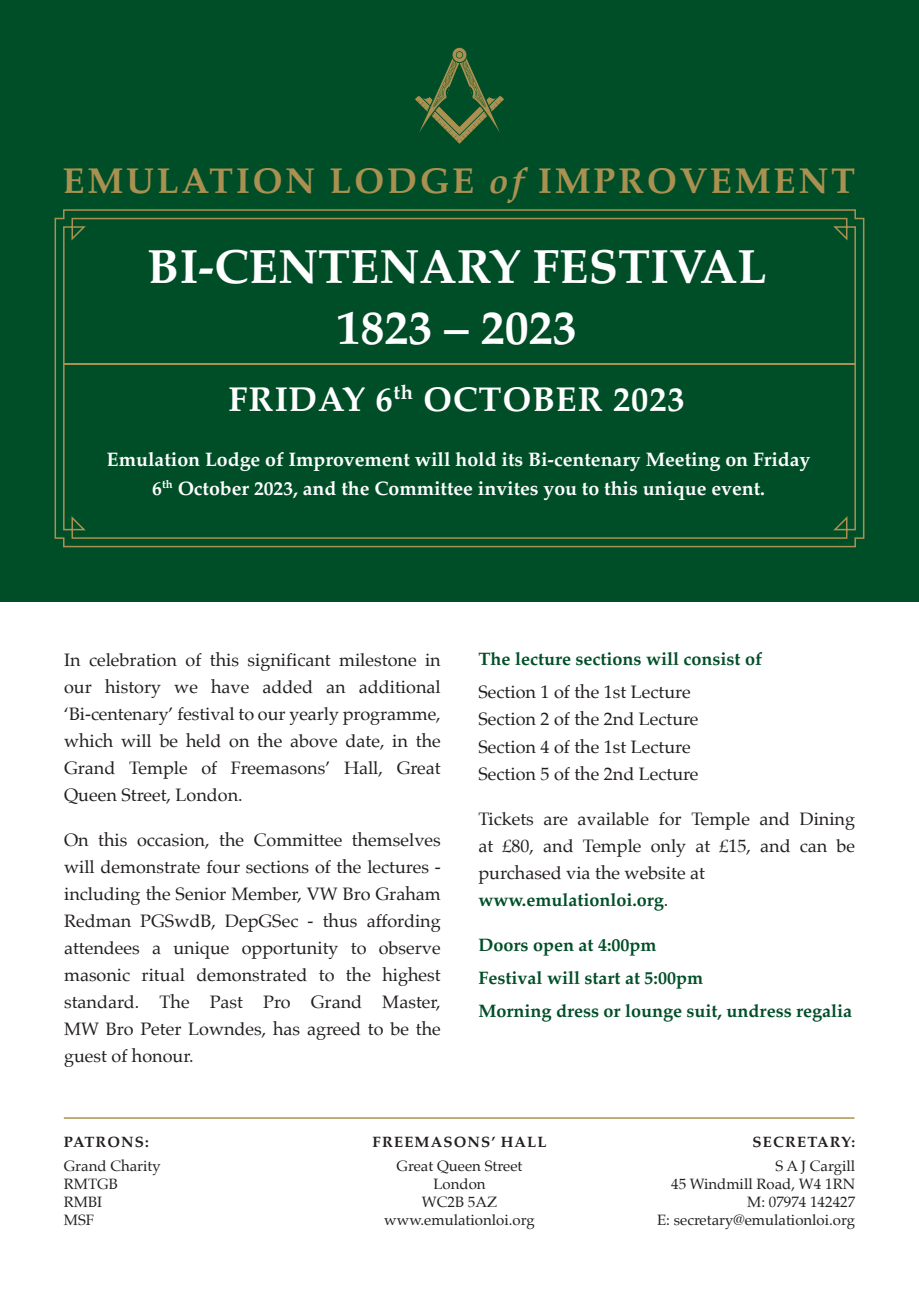
<style>
.page{position:relative;width:919px;height:1289px;background:#fff}
.page>*{position:absolute;margin:0;border:0;box-sizing:border-box;transform-origin:0 0}
.t1{font:700 48px/61.8px "Palatino";color:#fff;text-align:center}
.t2{font:700 36px "Palatino";letter-spacing:.075em;color:#ab9151}
.t3{font:700 34.5px "Palatino";letter-spacing:.025em;color:#fff}
.t4{font:700 19.5px/28.5px "Palatino";color:#fff;text-align:center}
.t5{font:18px/27px "Palatino";color:#231f20;text-align:justify}
.t6{font:700 18px/33px "Palatino";color:#004e28}
.t7{font:15px/18px "Palatino";color:#231f20}
.t8{font:700 15px "Palatino";letter-spacing:.075em;color:#231f20}
.s1{font-style:italic}
.s2{font-weight:700;color:#004e28}
</style>
<div class="page">
<div style="left:0;top:0;width:918px;height:601px;background:#004e28"></div>
<svg style="left:54px;top:209px;width:811px;height:339px"></svg>
<svg style="left:62px;top:217px;width:794px;height:322px"></svg>
<svg style="left:415px;top:47px;width:89px;height:97px"></svg>
<hr style="left:64px;top:1117px;width:790px;height:1px;background:#ab9151">
<hr style="left:64px;top:363px;width:791px;height:2px;background:#ab9151">
<h2 class="t2" style="left:63px;top:150px;width:793px">EMULATION LODGE <span class="s1">of</span> IMPROVEMENT</h2>
<h1 class="t1" style="left:147px;top:234px;width:621px">BI-CENTENARY FESTIVAL<br>1823 – 2023</h1>
<h3 class="t3" style="left:228px;top:369px;width:458px">FRIDAY 6<sup>th</sup> OCTOBER 2023</h3>
<p class="t4" style="left:107px;top:445px;width:705px">Emulation Lodge of Improvement will hold its Bi-centenary Meeting on Friday<br>6<sup>th</sup> October 2023, and the Committee invites you to this unique event.</p>
<p class="t5" style="left:64px;top:646px;width:378px">In celebration of this significant milestone in our history we have added an additional ‘Bi-centenary’ festival to our yearly programme, which will be held on the above date, in the Grand Temple of Freemasons’ Hall, Great Queen Street, London.</p>
<p class="t5" style="left:64px;top:826px;width:378px">On this occasion, the Committee themselves will demonstrate four sections of the lectures - including the Senior Member, VW Bro Graham Redman PGSwdB, DepGSec - thus affording attendees a unique opportunity to observe masonic ritual demonstrated to the highest standard. The Past Pro Grand Master, MW Bro Peter Lowndes, has agreed to be the guest of honour.</p>
<p class="t6" style="left:478px;top:642px;width:285px">The lecture sections will consist of</p>
<p class="t5" style="left:478px;top:678px;width:221px;text-align:left">Section 1 of the 1st Lecture<br>Section 2 of the 2nd Lecture<br>Section 4 of the 1st Lecture<br>Section 5 of the 2nd Lecture</p>
<p class="t5" style="left:478px;top:804px;width:378px;text-align:left">Tickets are available for Temple and Dining at £80, and Temple only at £15, and can be purchased via the website at <span class="s2">www.emulationloi.org</span>.</p>
<p class="t6" style="left:478px;top:927px;width:375px">Doors open at 4:00pm<br>Festival will start at 5:00pm<br>Morning dress or lounge suit, undress regalia</p>
<p class="t8" style="left:64px;top:1129px;width:86px">PATRONS:</p>
<p class="t7" style="left:64px;top:1156px;width:98px">Grand Charity<br>RMTGB<br>RMBI<br>MSF</p>
<p class="t8" style="left:372px;top:1129px;width:175px">FREEMASONS’ HALL</p>
<p class="t7" style="left:384px;top:1156px;width:152px;text-align:center">Great Queen Street<br>London<br>WC2B 5AZ www.emulationloi.org</p>
<p class="t8" style="left:752px;top:1129px;width:104px">SECRETARY:</p>
<p class="t7" style="left:657px;top:1156px;width:199px;text-align:right">S A J Cargill<br>45 Windmill Road, W4 1RN<br>M: 07974 142427<br>E: secretary@emulationloi.org</p>
</div>
